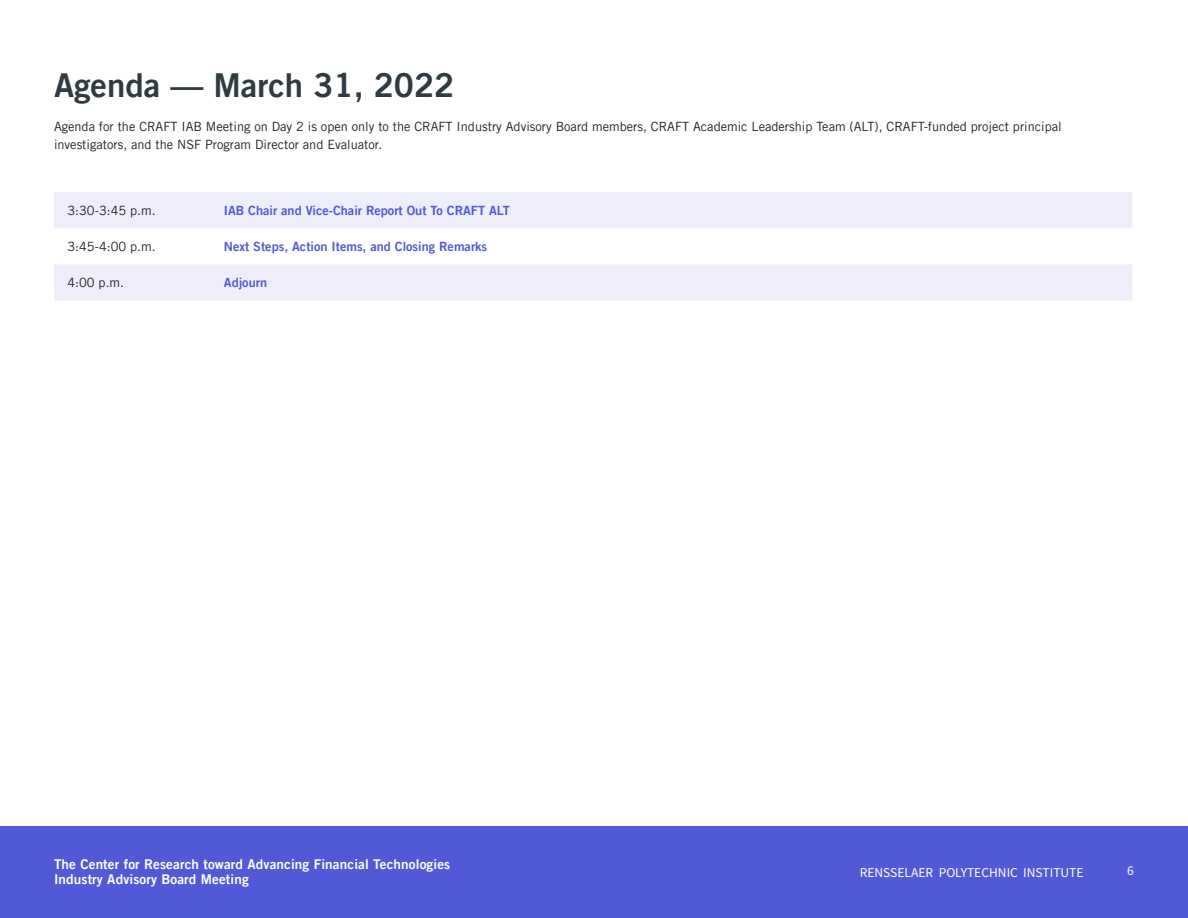
<style>
.page{position:relative;width:1188px;height:918px;background:#fff}
.page>*{position:absolute;margin:0;border:0;box-sizing:border-box;transform-origin:0 0}
.t1{font:33px "Trade Gothic LT Pro Bd 2";color:#2f3b41}
.t2{font:13.5px/15px "Trade Gothic LT Pro Bd 2";letter-spacing:.01em;color:#fff}
.t3{font:13.5px "Source Sans Pro";color:#fff}
.Body{font:12.75px/18px "Trade Gothic LT Pro";color:#231f20}
.Body-2{font:12.75px "Trade Gothic LT Pro Bd 2";color:#5159d6}
</style>
<div class="page">
<div style="left:0;top:826px;width:1188px;height:92px;background:#5159d6"></div>
<svg style="left:54px;top:192px;width:1078px;height:109px;fill:#eeeefb"></svg>
<p class="t1" style="left:54px;top:65px;width:402px">Agenda — March 31, 2022</p>
<p class="Body" style="left:54px;top:117px;width:1009px">Agenda for the CRAFT IAB Meeting on Day 2 is open only to the CRAFT Industry Advisory Board members, CRAFT Academic Leadership Team (ALT), CRAFT-funded project principal investigators, and the NSF Program Director and Evaluator.</p>
<p class="Body" style="left:68px;top:201px;width:90px">3:30-3:45 p.m.</p>
<p class="Body-2" style="left:224px;top:202px;width:287px">IAB Chair and Vice-Chair Report Out To CRAFT ALT</p>
<p class="Body" style="left:68px;top:237px;width:90px">3:45-4:00 p.m.</p>
<p class="Body-2" style="left:224px;top:238px;width:265px">Next Steps, Action Items, and Closing Remarks</p>
<p class="Body" style="left:68px;top:273px;width:58px">4:00 p.m.</p>
<p class="Body-2" style="left:224px;top:275px;width:45px">Adjourn</p>
<p class="t2" style="left:54px;top:857px;width:398px">The Center for Research toward Advancing Financial Technologies<br>Industry Advisory Board Meeting</p>
<p class="t3" style="left:860px;top:864px;width:225px">RENSSELAER POLYTECHNIC INSTITUTE</p>
<p class="t3" style="left:1127px;top:862px;width:8px">6</p>
</div>
